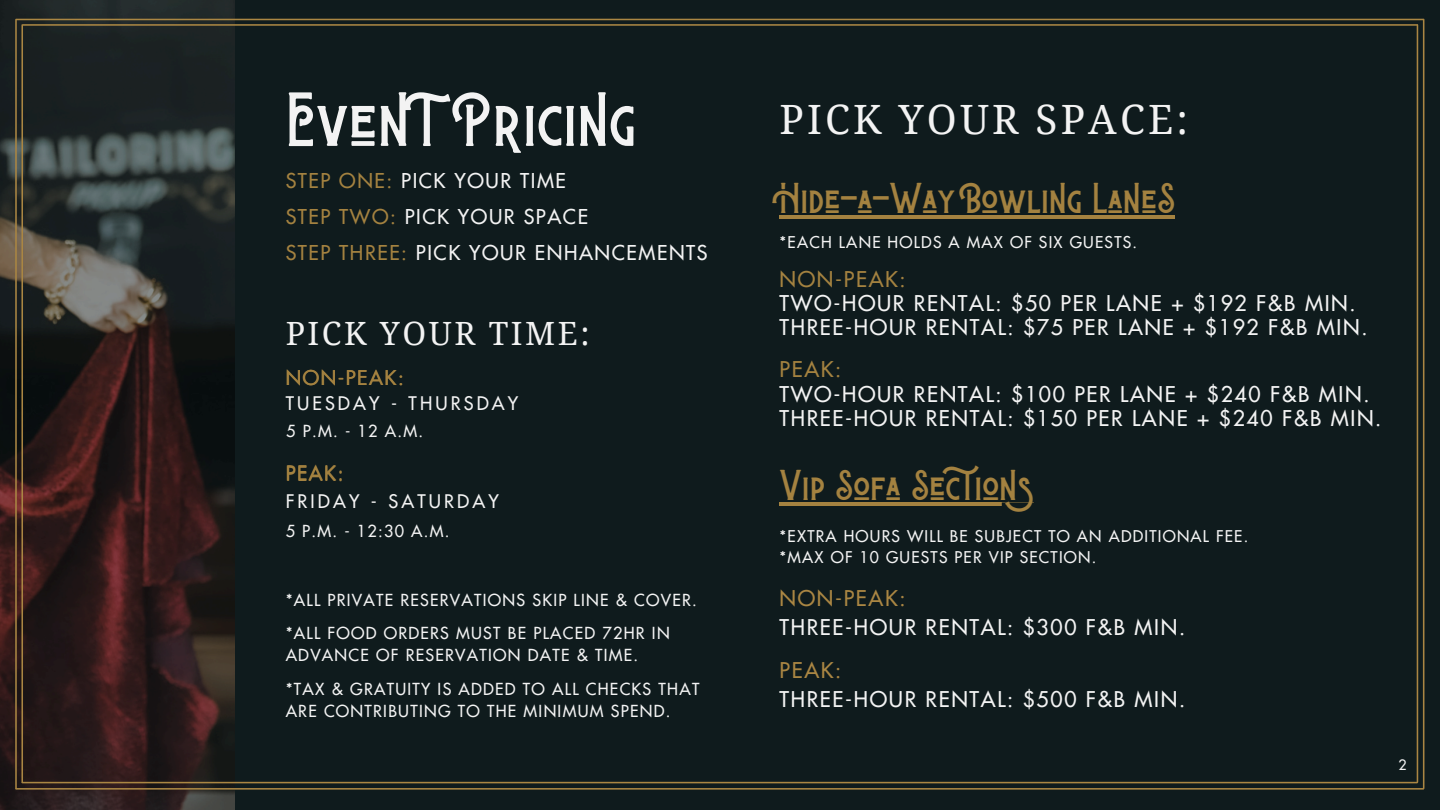
<style>
.page{position:relative;width:1440px;height:810px;background:#0f1b1d}
.page>*{position:absolute;margin:0;border:0;box-sizing:border-box;transform-origin:0 0}
.t1{font:61.5px "Badhorse";color:#f3f3f3}
.t2{font:40.4px "Droid Serif";letter-spacing:.08em;color:#f3f3f3}
.t3{font:34.6px "Badhorse";color:#a48240}
.t4{font:32.1px "Droid Serif";letter-spacing:.08em;color:#f3f3f3}
.t5{font:500 21.1px/24.2px "Futura Std";letter-spacing:.08em;color:#f3f3f3}
.t6{font:500 19.9px "Futura Std";letter-spacing:.08em;color:#f3f3f3}
.t7{font:500 19.8px "Futura Std";letter-spacing:.08em;color:#a48240}
.t8{font:500 19.7px "Futura Std";color:#a48240}
.t9{font:500 18.2px "Futura Std";letter-spacing:.17em;color:#f3f3f3}
.t10{font:500 16.2px/22.5px "Futura Std";letter-spacing:.08em;color:#f3f3f3}
.t11{font:500 15.8px "Futura Std";letter-spacing:.08em;color:#f3f3f3}
.t12{font:500 14px "Futura Std";color:#f3f3f3}
.s1{color:#a48240}
.s2{color:#aa8643}
</style>
<div class="page">
<img style="left:0;top:0;width:235px;height:810px">
<hr style="left:16px;top:19px;width:1407px;height:1px;background:#aa8643">
<hr style="left:23px;top:24px;width:1394px;height:2px;background:#aa8643">
<hr style="left:22px;top:782px;width:1395px;height:1px;background:#aa8643">
<hr style="left:16px;top:788px;width:1407px;height:2px;background:#aa8643">
<hr style="left:1423px;top:19px;width:1px;height:769px;background:#aa8643">
<hr style="left:1417px;top:25px;width:1px;height:757px;background:#aa8643">
<hr style="left:21px;top:25px;width:2px;height:757px;background:#aa8643">
<hr style="left:15px;top:20px;width:2px;height:768px;background:#aa8643">
<hr style="left:780px;top:503px;width:254px;height:3px;background:#a48240">
<hr style="left:780px;top:216px;width:395px;height:3px;background:#a48240">
<h6 class="t1" style="left:286px;top:78px;width:351px">EvenT Pricing</h6>
<h5 class="t6" style="left:286px;top:172px;width:282px"><span class="s1">STEP ONE:</span> PICK YOUR TIME</h5>
<h5 class="t6" style="left:286px;top:207px;width:304px"><span class="s1">STEP TWO:</span> PICK YOUR SPACE</h5>
<p class="t6" style="left:286px;top:243px;width:423px"><span class="s1">STEP THREE:</span> PICK YOUR ENHANCEMENTS</p>
<p class="t4" style="left:286px;top:315px;width:305px">PICK YOUR TIME:</p>
<p class="t7" style="left:286px;top:369px;width:120px">NON-PEAK:</p>
<h3 class="t10" style="left:286px;top:420px;width:139px">5 P.M. - 12 A.M.</h3>
<h5 class="t9" style="left:286px;top:395px;width:234px">TUESDAY - THURSDAY</h5>
<p class="t8" style="left:286px;top:464px;width:59px">PEAK:</p>
<h1 class="t9" style="left:286px;top:493px;width:215px">FRIDAY - SATURDAY</h1>
<h5 class="t10" style="left:286px;top:521px;width:165px">5 P.M. - 12:30 A.M.</h5>
<p class="t10" style="left:286px;top:589px;width:413px">*ALL PRIVATE RESERVATIONS SKIP LINE &amp; COVER.</p>
<p class="t10" style="left:286px;top:623px;width:386px">*ALL FOOD ORDERS MUST BE PLACED 72HR IN<br>ADVANCE OF RESERVATION DATE &amp; TIME.</p>
<h5 class="t10" style="left:286px;top:678px;width:415px">*TAX &amp; GRATUITY IS ADDED TO ALL CHECKS THAT<br>ARE CONTRIBUTING TO THE MINIMUM SPEND.</h5>
<h5 class="t2" style="left:780px;top:96px;width:410px">PICK YOUR SPACE:</h5>
<h2 class="t3" style="left:780px;top:175px;width:397px">Hide-a-Way Bowling LaneS</h2>
<h5 class="t11" style="left:780px;top:235px;width:359px">*EACH LANE HOLDS A MAX OF SIX GUESTS.</h5>
<p class="t5" style="left:780px;top:268px;width:589px"><span class="s1">NON-PEAK:<br></span>TWO-HOUR RENTAL: $50 PER LANE + $192 F&amp;B MIN.<br>THREE-HOUR RENTAL: $75 PER LANE + $192 F&amp;B MIN.</p>
<h4 class="t5" style="left:780px;top:358px;width:603px"><span class="s1">PEAK:<br></span>TWO-HOUR RENTAL: $100 PER LANE + $240 F&amp;B MIN.<br>THREE-HOUR RENTAL: $150 PER LANE + $240 F&amp;B MIN.</h4>
<h6 class="t3" style="left:780px;top:462px;width:256px">Vip Sofa Sections</h6>
<p class="t11" style="left:780px;top:529px;width:470px">*EXTRA HOURS WILL BE SUBJECT TO AN ADDITIONAL FEE.</p>
<p class="t11" style="left:780px;top:550px;width:318px">*MAX OF 10 GUESTS PER VIP SECTION.</p>
<p class="t5" style="left:780px;top:584px;width:407px;line-height:29.2px"><span class="s2">NON-PEAK:<br></span>THREE-HOUR RENTAL: $300 F&amp;B MIN.</p>
<p class="t5" style="left:780px;top:657px;width:407px;line-height:29.2px"><span class="s2">PEAK:<br></span>THREE-HOUR RENTAL: $500 F&amp;B MIN.</p>
<h4 class="t12" style="left:1399px;top:758px;width:10px">2</h4>
</div>
